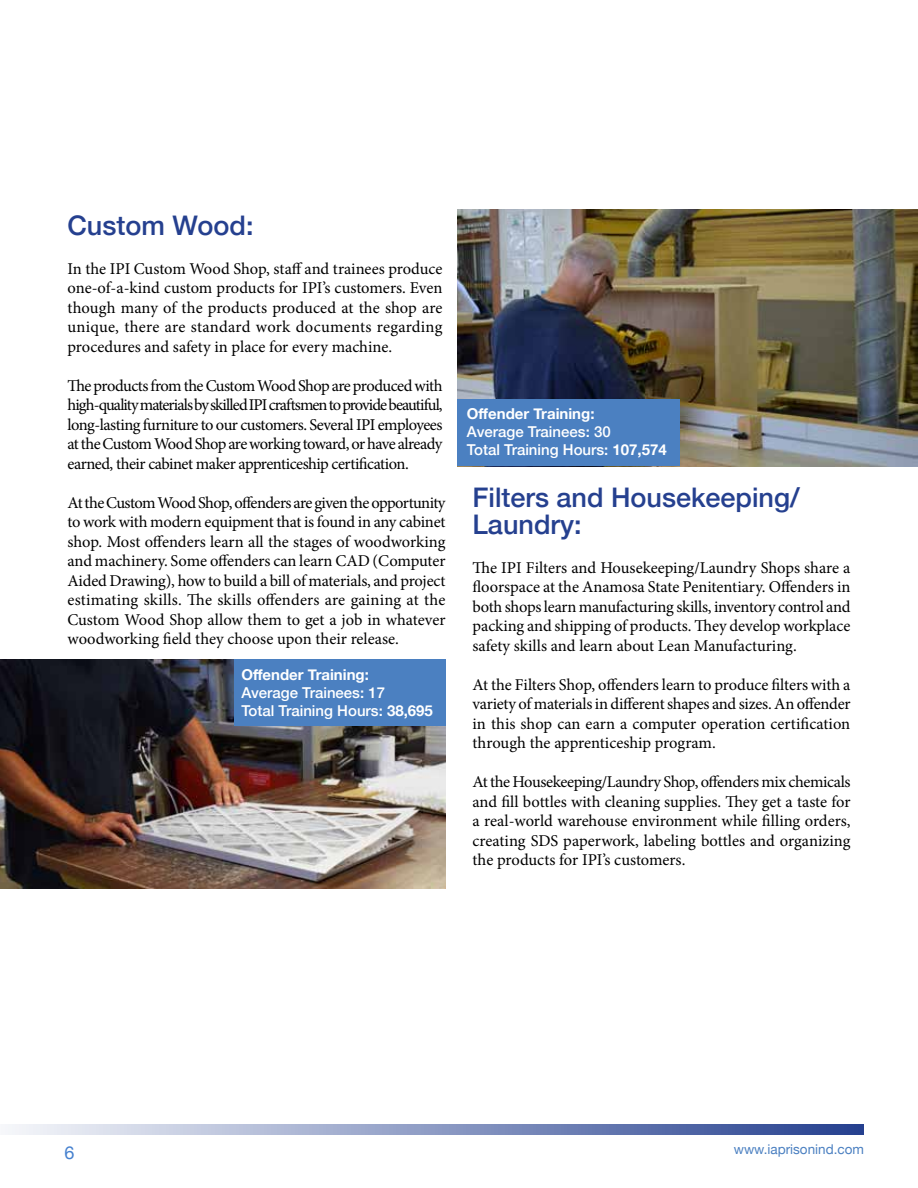
<style>
.page{position:relative;width:918px;height:1188px;background:#fff}
.page>*{position:absolute;margin:0;border:0;box-sizing:border-box;transform-origin:0 0}
.t1{font:500 27px/27px "Helvetica Neue";color:#25408f}
.t2{font:18px "Helvetica Neue";color:#4681cf}
.t3{font:16.5px/19.5px "Minion Pro";letter-spacing:-.005em;color:#000;text-align:justify}
.t4{font:500 15px/18px "Helvetica Neue";color:#fff}
.t5{font:700 15px "Helvetica Neue";color:#fff}
.t6{font:13.5px "Helvetica Neue";color:#4b80c1}
.s1{font-weight:700}
</style>
<div class="page">
<svg style="left:8px;top:1124px;width:856px;height:10px;background:#8c9ac3"></svg>
<img style="left:457px;top:209px;width:461px;height:257px">
<div style="left:457px;top:399px;width:223px;height:67px;background:#4b80c1"></div>
<img style="left:0;top:659px;width:446px;height:230px">
<div style="left:234px;top:659px;width:211px;height:67px;background:#4b80c1"></div>
<h1 class="t1" style="left:68px;top:211px;width:188px">Custom Wood:</h1>
<p class="t3" style="left:68px;top:259px;width:377px">In the IPI Custom Wood Shop, staff and trainees produce one-of-a-kind custom products for IPI’s customers. Even though many of the products produced at the shop are unique, there are standard work documents regarding procedures and safety in place for every machine.</p>
<p class="t3" style="left:68px;top:376px;width:377px">The products from the Custom Wood Shop are produced with high-quality materials by skilled IPI craftsmen to provide beautiful, long-lasting furniture to our customers. Several IPI employees at the Custom Wood Shop are working toward, or have already earned, their cabinet maker apprenticeship certification.</p>
<p class="t3" style="left:68px;top:493px;width:380px">At the Custom Wood Shop, offenders are given the opportunity to work with modern equipment that is found in any cabinet shop. Most offenders learn all the stages of woodworking and machinery. Some offenders can learn CAD (Computer Aided Drawing), how to build a bill of materials, and project estimating skills. The skills offenders are gaining at the Custom Wood Shop allow them to get a job in whatever woodworking field they choose upon their release.</p>
<p class="t5" style="left:241px;top:663px;width:129px">Offender Training:</p>
<p class="t4" style="left:241px;top:683px;width:193px">Average Trainees: 17<br>Total Training Hours: <span class="s1">38,695</span></p>
<p class="t5" style="left:467px;top:402px;width:129px">Offender Training:</p>
<p class="t4" style="left:467px;top:422px;width:201px">Average Trainees: 30<br>Total Training Hours: <span class="s1">107,574</span></p>
<h1 class="t1" style="left:472px;top:482px;width:329px">Filters and Housekeeping/<br>Laundry:</h1>
<p class="t3" style="left:472px;top:558px;width:380px">The IPI Filters and Housekeeping/Laundry Shops share a floorspace at the Anamosa State Penitentiary. Offenders in both shops learn manufacturing skills, inventory control and packing and shipping of products. They develop workplace safety skills and learn about Lean Manufacturing.</p>
<p class="t3" style="left:472px;top:675px;width:380px">At the Filters Shop, offenders learn to produce filters with a variety of materials in different shapes and sizes. An offender in this shop can earn a computer operation certification through the apprenticeship program.</p>
<p class="t3" style="left:472px;top:772px;width:380px">At the Housekeeping/Laundry Shop, offenders mix chemicals and fill bottles with cleaning supplies. They get a taste for a real-world warehouse environment while filling orders, creating SDS paperwork, labeling bottles and organizing the products for IPI’s customers.</p>
<p class="t2" style="left:64px;top:1139px;width:12px">6</p>
<p class="t6" style="left:734px;top:1139px;width:132px">www.iaprisonind.com</p>
</div>
